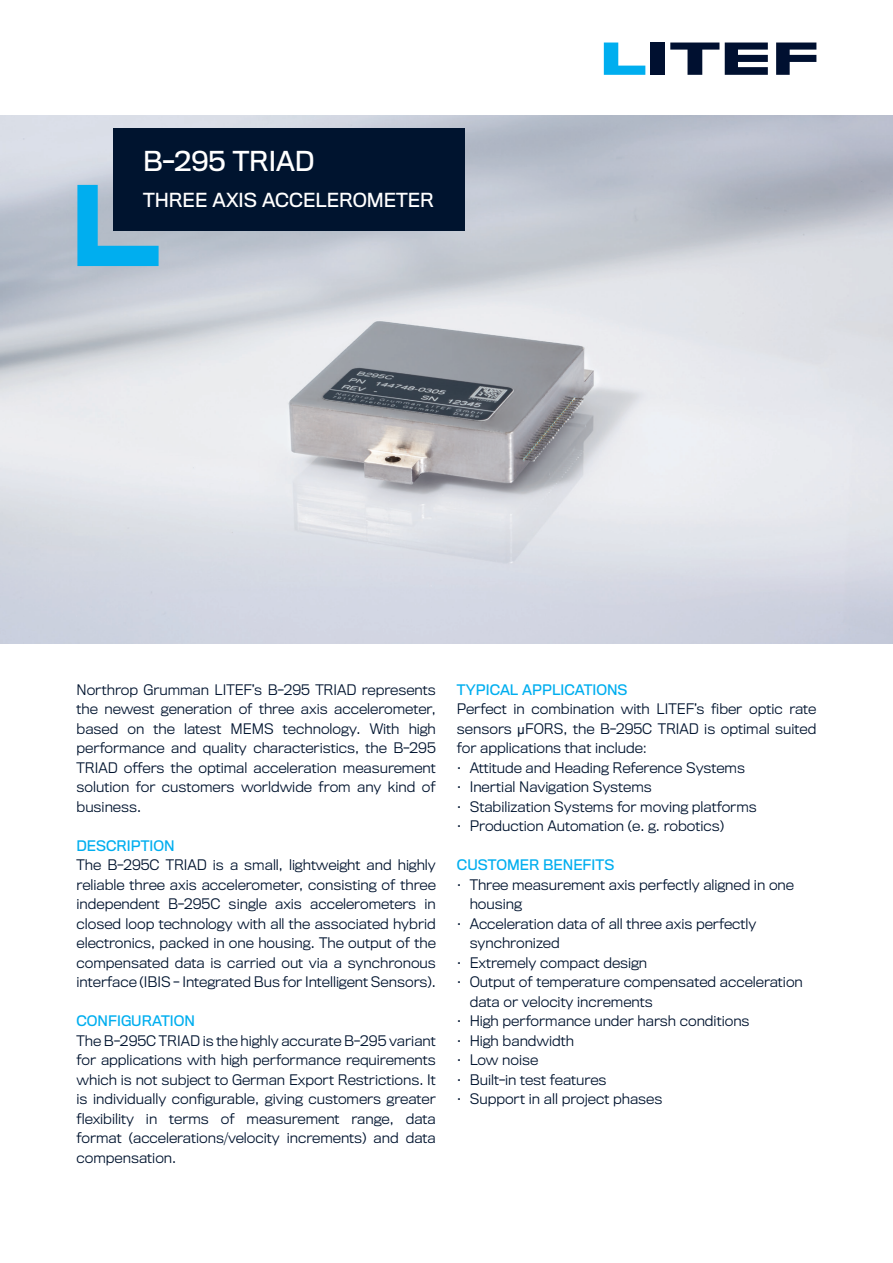
<style>
.page{position:relative;width:893px;height:1263px;background:#fff}
.page>*{position:absolute;margin:0;border:0;box-sizing:border-box;transform-origin:0 0}
.t1{font:25.5px "Titling Gothic FB";color:#fff}
.t2{font:18px "Titling Gothic FB";color:#fff}
.t3{font:300 13.5px/19.5px "Titling Gothic FB";color:#00142f;text-align:justify}
.t4{font:13.5px "Titling Gothic FB";color:#00aeef}
.s1{font-family:"Arial Narrow";font-weight:400}
</style>
<div class="page">
<img style="left:0;top:116px;width:893px;height:527px">
<div style="left:113px;top:128px;width:352px;height:102px;background:#00142f"></div>
<svg style="left:77px;top:185px;width:82px;height:81px"></svg>
<div style="left:651px;top:43px;width:14px;height:32px;background:#001030"></div>
<svg style="left:604px;top:43px;width:41px;height:32px"></svg>
<svg style="left:670px;top:43px;width:49px;height:32px"></svg>
<svg style="left:776px;top:43px;width:40px;height:32px"></svg>
<svg style="left:725px;top:43px;width:43px;height:32px"></svg>
<h1 class="t1" style="left:143px;top:146px;width:173px">B-295 TRIAD</h1>
<h2 class="t2" style="left:143px;top:190px;width:292px">THREE AXIS ACCELEROMETER</h2>
<p class="t3" style="left:77px;top:680px;width:361px">Northrop Grumman LITEF’s B-295 TRIAD represents the newest generation of three axis accelerometer, based on the latest MEMS technology. With high performance and quality characteristics, the B-295<br>TRIAD offers the optimal acceleration measurement solution for customers worldwide from any kind of business.</p>
<p class="t4" style="left:77px;top:838px;width:100px">DESCRIPTION</p>
<p class="t3" style="left:77px;top:855px;width:361px">The B-295C TRIAD is a small, lightweight and highly reliable three axis accelerometer, consisting of three independent B-295C single axis accelerometers in closed loop technology with all the associated hybrid electronics, packed in one housing. The output of the compensated data is carried out via a synchronous interface (IBIS - Integrated Bus for Intelligent Sensors).</p>
<p class="t4" style="left:77px;top:1013px;width:120px">CONFIGURATION</p>
<p class="t3" style="left:77px;top:1031px;width:361px">The B-295C TRIAD is the highly accurate B-295 variant for applications with high performance requirements which is not subject to German Export Restrictions. It is individually configurable, giving customers greater flexibility in terms of measurement range, data format (accelerations/velocity increments) and data compensation.</p>
<p class="t4" style="left:457px;top:681px;width:172px">TYPICAL APPLICATIONS</p>
<p class="t3" style="left:457px;top:699px;width:361px">Perfect in combination with LITEF’s fiber optic rate sensors <span class="s1">µ</span>FORS, the B-295C TRIAD is optimal suited for applications that include:</p>
<p class="t3" style="left:457px;top:758px;width:290px">• Attitude and Heading Reference Systems</p>
<p class="t3" style="left:457px;top:777px;width:196px">• Inertial Navigation Systems</p>
<p class="t3" style="left:457px;top:797px;width:301px">• Stabilization Systems for moving platforms</p>
<p class="t3" style="left:457px;top:816px;width:269px">• Production Automation (e. g. robotics)</p>
<p class="t4" style="left:457px;top:857px;width:159px">CUSTOMER BENEFITS</p>
<p class="t3" style="left:470px;top:875px;width:326px;text-indent:-13px">• Three measurement axis perfectly aligned in one housing</p>
<p class="t3" style="left:470px;top:914px;width:288px;text-indent:-13px">• Acceleration data of all three axis perfectly synchronized</p>
<p class="t3" style="left:457px;top:953px;width:192px">• Extremely compact design</p>
<p class="t3" style="left:470px;top:972px;width:335px;text-indent:-13px">• Output of temperature compensated acceleration data or velocity increments</p>
<p class="t3" style="left:457px;top:1011px;width:294px">• High performance under harsh conditions</p>
<p class="t3" style="left:457px;top:1031px;width:119px">• High bandwidth</p>
<p class="t3" style="left:457px;top:1050px;width:83px">• Low noise</p>
<p class="t3" style="left:457px;top:1070px;width:151px">• Built-in test features</p>
<p class="t3" style="left:457px;top:1089px;width:207px">• Support in all project phases</p>
</div>
